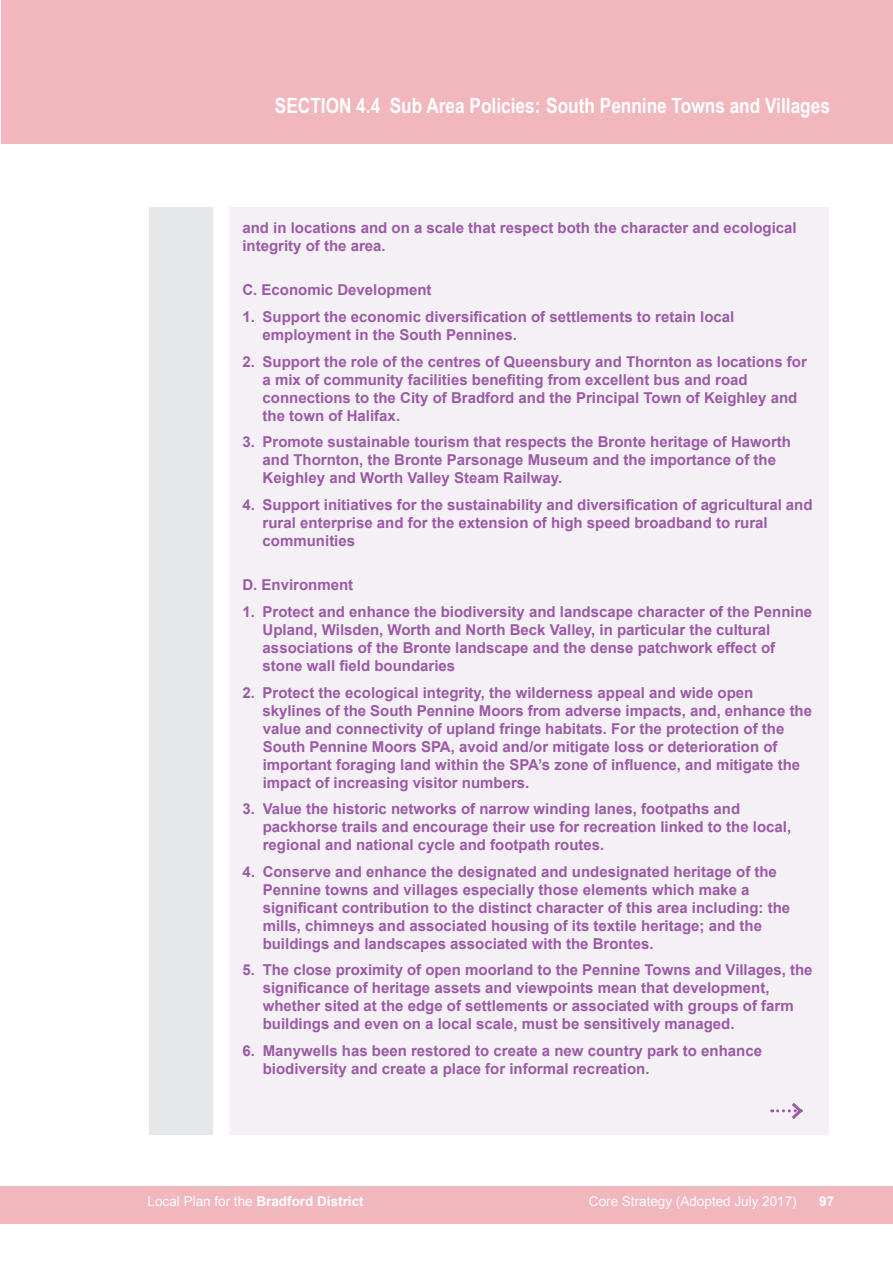
<style>
.page{position:relative;width:893px;height:1263px;background:#fff}
.page>*{position:absolute;margin:0;border:0;box-sizing:border-box;transform-origin:0 0}
.t1{font:700 21px "Arial Narrow";color:#fff}
.t2{font:700 15px/18px "Arial";color:#9b5ba5}
.t3{font:700 13.5px "Arial";color:#fff}
.t4{font:13.5px "Arial";color:#fff}
.s1{font-weight:400}
</style>
<div class="page">
<div style="left:0;top:1186px;width:893px;height:38px;background:#f2b6bd"></div>
<div style="left:1px;top:0;width:892px;height:144px;background:#f2b6bd"></div>
<div style="left:149px;top:207px;width:64px;height:927px;background:#e6e7e8"></div>
<div style="left:230px;top:207px;width:599px;height:927px;background:#f5eff6"></div>
<svg style="left:772px;top:1102px;width:31px;height:17px"></svg>
<h1 class="t1" style="left:275px;top:93px;width:556px">SECTION 4.4 Sub Area Policies: South Pennine Towns and Villages</h1>
<p class="t2" style="left:242px;top:219px;width:556px">and in locations and on a scale that respect both the character and ecological integrity of the area.</p>
<p class="t2" style="left:242px;top:281px;width:191px">C. Economic Development</p>
<p class="t2" style="left:263px;top:308px;width:473px;text-indent:-20px">1. Support the economic diversification of settlements to retain local employment in the South Pennines.</p>
<p class="t2" style="left:263px;top:353px;width:546px;text-indent:-20px">2. Support the role of the centres of Queensbury and Thornton as locations for a mix of community facilities benefiting from excellent bus and road connections to the City of Bradford and the Principal Town of Keighley and the town of Halifax.</p>
<p class="t2" style="left:263px;top:433px;width:530px;text-indent:-20px">3. Promote sustainable tourism that respects the Bronte heritage of Haworth and Thornton, the Bronte Parsonage Museum and the importance of the<br>Keighley and Worth Valley Steam Railway.</p>
<p class="t2" style="left:263px;top:496px;width:551px;text-indent:-20px">4. Support initiatives for the sustainability and diversification of agricultural and rural enterprise and for the extension of high speed broadband to rural communities</p>
<p class="t2" style="left:242px;top:576px;width:112px">D. Environment</p>
<p class="t2" style="left:263px;top:603px;width:551px;text-indent:-20px">1. Protect and enhance the biodiversity and landscape character of the Pennine Upland, Wilsden, Worth and North Beck Valley, in particular the cultural associations of the Bronte landscape and the dense patchwork effect of stone wall field boundaries</p>
<p class="t2" style="left:263px;top:684px;width:551px;text-indent:-20px">2. Protect the ecological integrity, the wilderness appeal and wide open skylines of the South Pennine Moors from adverse impacts, and, enhance the value and connectivity of upland fringe habitats. For the protection of the South Pennine Moors SPA, avoid and/or mitigate loss or deterioration of important foraging land within the SPA’s zone of influence, and mitigate the impact of increasing visitor numbers.</p>
<p class="t2" style="left:263px;top:800px;width:530px;text-indent:-20px">3. Value the historic networks of narrow winding lanes, footpaths and packhorse trails and encourage their use for recreation linked to the local, regional and national cycle and footpath routes.</p>
<p class="t2" style="left:263px;top:863px;width:529px;text-indent:-20px">4. Conserve and enhance the designated and undesignated heritage of the Pennine towns and villages especially those elements which make a significant contribution to the distinct character of this area including: the mills, chimneys and associated housing of its textile heritage; and the buildings and landscapes associated with the Brontes.</p>
<p class="t2" style="left:263px;top:961px;width:551px;text-indent:-20px">5. The close proximity of open moorland to the Pennine Towns and Villages, the significance of heritage assets and viewpoints mean that development, whether sited at the edge of settlements or associated with groups of farm buildings and even on a local scale, must be sensitively managed.</p>
<p class="t2" style="left:263px;top:1042px;width:501px;text-indent:-20px">6. Manywells has been restored to create a new country park to enhance biodiversity and create a place for informal recreation.</p>
<p class="t3" style="left:148px;top:1193px;width:218px"><span class="s1">Local Plan for the</span> Bradford District</p>
<p class="t4" style="left:589px;top:1193px;width:209px">Core Strategy (Adopted July 2017)</p>
<p class="t3" style="left:819px;top:1193px;width:17px">97</p>
</div>
